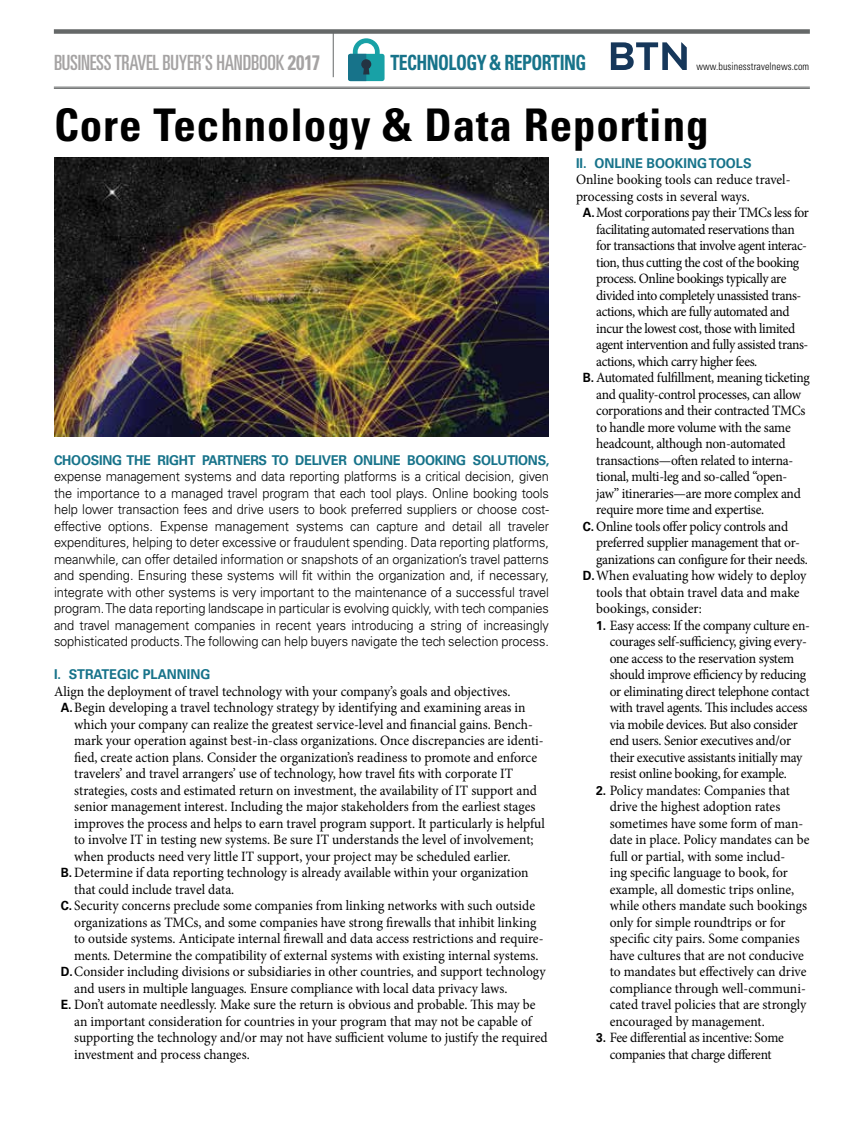
<style>
.page{position:relative;width:864px;height:1134px;background:#fff}
.page>*{position:absolute;margin:0;border:0;box-sizing:border-box;transform-origin:0 0}
.t1{font:700 condensed 45px "Univers LT Std";letter-spacing:.02em;color:#000}
.t2{font:ultra-condensed 21px "Univers LT Std";letter-spacing:-.01em;color:#a5a3a3}
.t3{font:700 condensed 21px "Univers LT Std";letter-spacing:-.03em;color:#17738a;scale:.85 1}
.t4{font:14.25px/16.5px "Minion Pro";letter-spacing:-.01em;color:#000;scale:.95 1}
.t5{font:14.25px "Minion Pro";letter-spacing:-.03em;color:#000;scale:.95 1}
.t6{font:14.25px "Minion Pro";letter-spacing:-.035em;color:#000;scale:.95 1}
.t7{font:300 13.5px/16.5px "Univers LT Std";letter-spacing:-.01em;color:#000;text-align:justify;scale:.95 1}
.t8{font:700 13.5px "Univers LT Std";letter-spacing:-.02em;color:#17738a;scale:.95 1}
.t9{font:700 13.5px "Univers LT Std";color:#17738a;scale:.95 1}
.t10{font:300 condensed 10.5px "Univers LT Std";letter-spacing:.01em;color:#000;scale:.95 1}
.s1{font-weight:700;font-stretch:condensed}
.s2{font-family:"Univers LT Std";font-weight:700;font-size:12.75px}
</style>
<div class="page">
<div style="left:348px;top:54px;width:37px;height:27px;background:#18a1a6;border-radius:3px"></div>
<svg style="left:348px;top:38px;width:32px;height:43px"></svg>
<hr style="left:333px;top:32px;width:1px;height:45px;background:#656868">
<div style="left:54px;top:29px;width:756px;height:5px;background:#656868"></div>
<hr style="left:54px;top:87px;width:756px;height:1px;background:#656868">
<hr style="left:54px;top:88px;width:756px;height:1px;background:#656868">
<svg style="left:611px;top:42px;width:76px;height:28px"></svg>
<img style="left:54px;top:158px;width:495px;height:279px">
<h2 class="t2" style="left:54px;top:51px;width:268px">BUSINESS TRAVEL BUYER’S HANDBOOK <span class="s1">2017</span></h2>
<h2 class="t3" style="left:390px;top:50px;width:232px">TECHNOLOGY &amp; REPORTING</h2>
<p class="t10" style="left:696px;top:60px;width:120px">www.businesstravelnews.com</p>
<h1 class="t1" style="left:54px;top:98px;width:656px">Core Technology &amp; Data Reporting</h1>
<p class="t9" style="left:576px;top:155px;width:186px">II. ONLINE BOOKING TOOLS</p>
<p class="t4" style="left:576px;top:172px;width:227px">Online booking tools can reduce travel-</p>
<p class="t4" style="left:576px;top:188px;width:185px">processing costs in several ways.</p>
<p class="t5" style="left:583px;top:203px;width:240px"><span class="s2">A.</span>Most corporations pay their TMCs less for</p>
<p class="t5" style="left:596px;top:220px;width:210px">facilitating automated reservations than</p>
<p class="t6" style="left:596px;top:236px;width:223px">for transactions that involve agent interac-</p>
<p class="t5" style="left:596px;top:253px;width:215px">tion, thus cutting the cost of the booking</p>
<p class="t5" style="left:596px;top:269px;width:202px">process. Online bookings typically are</p>
<p class="t6" style="left:596px;top:286px;width:218px">divided into completely unassisted trans-</p>
<p class="t6" style="left:596px;top:302px;width:205px">actions, which are fully automated and</p>
<p class="t5" style="left:596px;top:319px;width:211px">incur the lowest cost, those with limited</p>
<p class="t6" style="left:596px;top:335px;width:225px">agent intervention and fully assisted trans-</p>
<p class="t5" style="left:596px;top:352px;width:171px">actions, which carry higher fees.</p>
<p class="t4" style="left:583px;top:370px;width:241px"><span class="s2">B.</span> Automated fulfillment, meaning ticketing</p>
<p class="t4" style="left:596px;top:386px;width:217px">and quality-control processes, can allow</p>
<p class="t4" style="left:596px;top:403px;width:222px">corporations and their contracted TMCs</p>
<p class="t4" style="left:596px;top:419px;width:206px">to handle more volume with the same</p>
<p class="t4" style="left:596px;top:436px;width:201px">headcount, although non-automated</p>
<p class="t4" style="left:596px;top:452px;width:209px">transactions—often related to interna-</p>
<p class="t4" style="left:596px;top:469px;width:203px">tional, multi-leg and so-called “open-</p>
<p class="t4" style="left:596px;top:485px;width:217px">jaw” itineraries—are more complex and</p>
<p class="t4" style="left:596px;top:502px;width:178px">require more time and expertise.</p>
<p class="t4" style="left:583px;top:518px;width:218px"><span class="s2">C.</span> Online tools offer policy controls and</p>
<p class="t4" style="left:596px;top:535px;width:216px">preferred supplier management that or-</p>
<p class="t4" style="left:596px;top:551px;width:224px">ganizations can configure for their needs.</p>
<p class="t4" style="left:583px;top:568px;width:237px"><span class="s2">D.</span>When evaluating how widely to deploy</p>
<p class="t4" style="left:596px;top:584px;width:216px">tools that obtain travel data and make</p>
<p class="t4" style="left:596px;top:601px;width:113px">bookings, consider:</p>
<p class="t4" style="left:610px;top:617px;width:212px;text-indent:-14px"><span class="s2">1.</span> Easy access: If the company culture en&shy;courages self-sufficiency, giving every&shy;one access to the reservation system should improve efficiency by reducing or eliminating direct telephone contact with travel agents. This includes access via mobile devices. But also consider end users. Senior executives and/or their executive assistants initially may resist online booking, for example.</p>
<p class="t4" style="left:610px;top:782px;width:212px;text-indent:-14px"><span class="s2">2.</span> Policy mandates: Companies that drive the highest adoption rates sometimes have some form of man&shy;date in place. Policy mandates can be full or partial, with some includ-<br>ing specific language to book, for example, all domestic trips online, while others mandate such bookings only for simple roundtrips or for specific city pairs. Some companies have cultures that are not conducive to mandates but effectively can drive compliance through well-communi&shy;cated travel policies that are strongly encouraged by management.</p>
<p class="t4" style="left:596px;top:1030px;width:199px;text-align:center"><span class="s2">3.</span> Fee differential as incentive: Some companies that charge different</p>
<p class="t8" style="left:54px;top:452px;width:523px">CHOOSING THE RIGHT PARTNERS TO DELIVER ONLINE BOOKING SOLUTIONS,</p>
<p class="t7" style="left:54px;top:468px;width:523px">expense management systems and data reporting platforms is a critical decision, given the importance to a managed travel program that each tool plays. Online booking tools help lower transaction fees and drive users to book preferred suppliers or choose cost&shy;effective options. Expense management systems can capture and detail all traveler expenditures, helping to deter excessive or fraudulent spending. Data reporting platforms, meanwhile, can offer detailed information or snapshots of an organization’s travel patterns and spending. Ensuring these systems will fit within the organization and, if necessary, integrate with other systems is very important to the maintenance of a successful travel program. The data reporting landscape in particular is evolving quickly, with tech companies and travel management companies in recent years introducing a string of increasingly sophisticated products. The following can help buyers navigate the tech selection process.</p>
<p class="t9" style="left:54px;top:667px;width:166px">I. STRATEGIC PLANNING</p>
<p class="t4" style="left:54px;top:683px;width:482px">Align the deployment of travel technology with your company’s goals and objectives.</p>
<p class="t4" style="left:61px;top:700px;width:491px"><span class="s2">A.</span>Begin developing a travel technology strategy by identifying and examining areas in</p>
<p class="t4" style="left:74px;top:716px;width:484px">which your company can realize the greatest service-level and financial gains. Bench-</p>
<p class="t4" style="left:74px;top:733px;width:496px">mark your operation against best-in-class organizations. Once discrepancies are identi-</p>
<p class="t4" style="left:74px;top:749px;width:489px">fied, create action plans. Consider the organization’s readiness to promote and enforce</p>
<p class="t4" style="left:74px;top:766px;width:463px">travelers’ and travel arrangers’ use of technology, how travel fits with corporate IT</p>
<p class="t4" style="left:74px;top:782px;width:488px">strategies, costs and estimated return on investment, the availability of IT support and</p>
<p class="t4" style="left:74px;top:799px;width:487px">senior management interest. Including the major stakeholders from the earliest stages</p>
<p class="t4" style="left:74px;top:815px;width:497px">improves the process and helps to earn travel program support. It particularly is helpful</p>
<p class="t4" style="left:74px;top:832px;width:485px">to involve IT in testing new systems. Be sure IT understands the level of involvement;</p>
<p class="t4" style="left:74px;top:848px;width:461px">when products need very little IT support, your project may be scheduled earlier.</p>
<p class="t4" style="left:61px;top:865px;width:494px"><span class="s2">B.</span> Determine if data reporting technology is already available within your organization</p>
<p class="t4" style="left:74px;top:881px;width:170px">that could include travel data.</p>
<p class="t4" style="left:61px;top:898px;width:501px"><span class="s2">C.</span> Security concerns preclude some companies from linking networks with such outside</p>
<p class="t4" style="left:74px;top:914px;width:488px">organizations as TMCs, and some companies have strong firewalls that inhibit linking</p>
<p class="t4" style="left:74px;top:931px;width:495px">to outside systems. Anticipate internal firewall and data access restrictions and require-</p>
<p class="t4" style="left:74px;top:947px;width:490px">ments. Determine the compatibility of external systems with existing internal systems.</p>
<p class="t4" style="left:61px;top:964px;width:512px"><span class="s2">D.</span>Consider including divisions or subsidiaries in other countries, and support technology</p>
<p class="t4" style="left:74px;top:980px;width:458px">and users in multiple languages. Ensure compliance with local data privacy laws.</p>
<p class="t4" style="left:61px;top:997px;width:501px"><span class="s2">E.</span> Don’t automate needlessly. Make sure the return is obvious and probable. This may be</p>
<p class="t4" style="left:74px;top:1013px;width:483px">an important consideration for countries in your program that may not be capable of</p>
<p class="t4" style="left:74px;top:1030px;width:500px">supporting the technology and/or may not have sufficient volume to justify the required</p>
<p class="t4" style="left:74px;top:1046px;width:186px">investment and process changes.</p>
</div>
